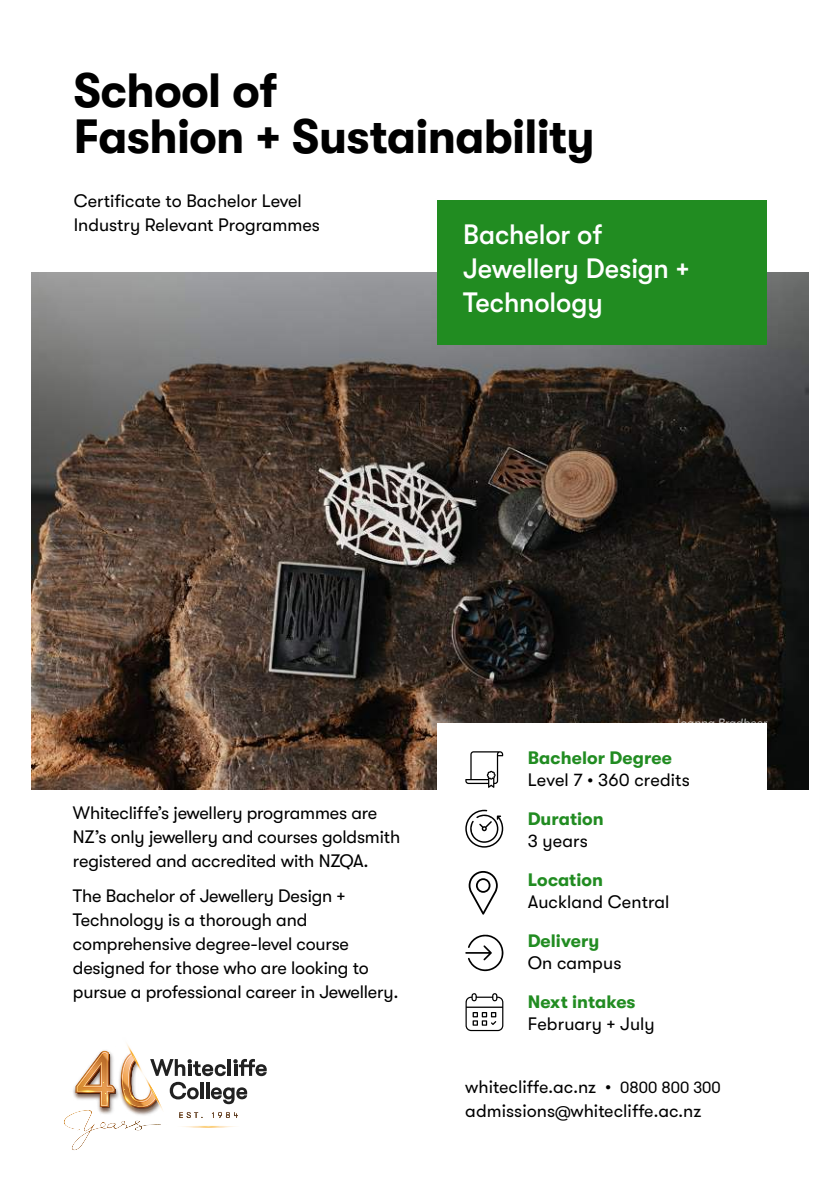
<style>
.page{position:relative;width:840px;height:1191px;background:#fff}
.page>*{position:absolute;margin:0;border:0;box-sizing:border-box;transform-origin:0 0}
.t1{font:700 48px/46px "GT Walsheim Pro";letter-spacing:-.01em;color:#000}
.t2{font:500 28px/34px "GT Walsheim Pro";letter-spacing:-.005em;color:#fff}
.t3{font:18px/24px "GT Walsheim Pro";letter-spacing:-.01em;color:#000}
.t4{font:18px/24px "GT Walsheim";color:#000}
.t5{font:700 18px "GT Walsheim Pro";letter-spacing:.005em;color:#218c21}
.t6{font:italic 12px "GT Walsheim Pro";color:#fff}
.s1{font-size:16px}
</style>
<div class="page">
<img style="left:32px;top:272px;width:775px;height:517px">
<div style="left:437px;top:200px;width:329px;height:144px;background:#218c21"></div>
<div style="left:436px;top:723px;width:329px;height:335px;background:#fff"></div>
<svg style="left:465px;top:751px;width:38px;height:37px"></svg>
<svg style="left:465px;top:809px;width:38px;height:38px"></svg>
<svg style="left:468px;top:871px;width:29px;height:43px"></svg>
<svg style="left:465px;top:934px;width:38px;height:37px"></svg>
<svg style="left:465px;top:993px;width:38px;height:38px"></svg>
<img style="left:182px;top:1126px;width:54px;height:2px">
<img style="left:74px;top:1050px;width:40px;height:59px">
<img style="left:76px;top:1051px;width:38px;height:55px">
<img style="left:119px;top:1043px;width:14px;height:41px">
<img style="left:64px;top:1109px;width:84px;height:41px">
<img style="left:73px;top:1086px;width:5px;height:9px">
<img style="left:104px;top:1106px;width:6px;height:9px">
<img style="left:114px;top:1084px;width:7px;height:32px">
<svg style="left:121px;top:1052px;width:145px;height:66px"></svg>
<svg style="left:78px;top:1053px;width:37px;height:53px"></svg>
<img style="left:64px;top:1110px;width:17px;height:8px">
<img style="left:144px;top:1123px;width:17px;height:2px">
<h1 class="t1" style="left:74px;top:72px;width:522px">School of<br>Fashion + Sustainability</h1>
<p class="t3" style="left:74px;top:189px;width:248px">Certificate to Bachelor Level<br>Industry Relevant Programmes</p>
<h2 class="t2" style="left:463px;top:220px;width:228px">Bachelor of<br>Jewellery Design +<br>Technology</h2>
<p class="t3" style="left:73px;top:801px;width:328px">Whitecliffe’s jewellery programmes are<br>NZ’s only jewellery and courses goldsmith registered and accredited with NZQA.</p>
<p class="t3" style="left:73px;top:884px;width:327px">The Bachelor of Jewellery Design + Technology is a thorough and comprehensive degree-level course designed for those who are looking to pursue a professional career in Jewellery.</p>
<p class="t6" style="left:673px;top:716px;width:95px">Joanna Bradbeer</p>
<p class="t5" style="left:527px;top:751px;width:146px">Bachelor Degree</p>
<p class="t3" style="left:527px;top:768px;width:163px">Level 7 • 360 credits</p>
<p class="t5" style="left:527px;top:812px;width:78px">Duration</p>
<p class="t3" style="left:527px;top:829px;width:62px">3 years</p>
<p class="t5" style="left:527px;top:873px;width:77px">Location</p>
<p class="t3" style="left:527px;top:890px;width:143px">Auckland Central</p>
<p class="t5" style="left:527px;top:934px;width:73px">Delivery</p>
<p class="t3" style="left:527px;top:951px;width:95px">On campus</p>
<p class="t5" style="left:527px;top:995px;width:109px">Next intakes</p>
<p class="t3" style="left:527px;top:1012px;width:128px">February + July</p>
<p class="t4" style="left:465px;top:1075px;width:257px">whitecliffe.ac.nz • <span class="s1">0800 800 300 </span>admissions@whitecliffe.ac.nz</p>
</div>
